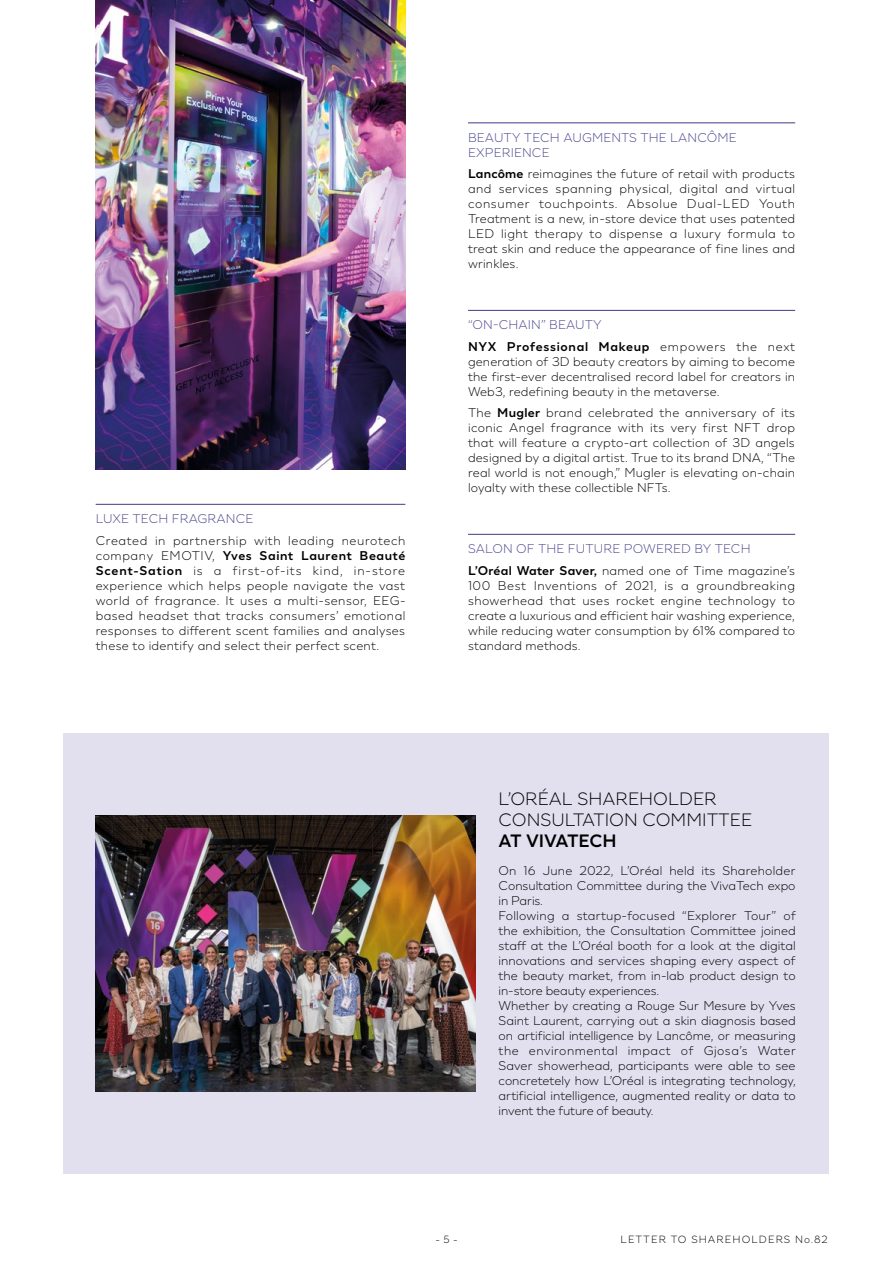
<style>
.page{position:relative;width:893px;height:1263px;background:#fff}
.page>*{position:absolute;margin:0;border:0;box-sizing:border-box;transform-origin:0 0}
.t1{font:300 18px/21px "LOREAL Essentielle";color:#000}
.t2{font:300 12.75px/15px "LOREAL Essentielle";letter-spacing:.01em;color:#000;text-align:justify}
.t3{font:300 12.75px/15px "LOREAL Essentielle";letter-spacing:.01em;color:#49458d}
.t4{font:300 10.5px "LOREAL Essentielle";letter-spacing:.1em;color:#000}
.s1{font-weight:700}
</style>
<div class="page">
<hr style="left:468px;top:310px;width:327px;height:1px;background:#49458d">
<hr style="left:468px;top:534px;width:327px;height:1px;background:#49458d">
<div style="left:64px;top:733px;width:765px;height:441px;background:#e2e0ef"></div>
<hr style="left:96px;top:504px;width:309px;height:1px;background:#49458d">
<hr style="left:468px;top:122px;width:327px;height:1px;background:#49458d">
<img style="left:96px;top:0;width:309px;height:470px">
<img style="left:96px;top:815px;width:379px;height:276px">
<h4 class="t3" style="left:96px;top:511px;width:159px">LUXE TECH FRAGRANCE</h4>
<p class="t2" style="left:96px;top:532px;width:311px">Created in partnership with leading neurotech company EMOTIV, <span class="s1">Yves Saint Laurent Beauté Scent-Sation</span> is a first-of-its kind, in-store experience which helps people navigate the vast world of fragrance. It uses a multi-sensor, EEG&shy;based headset that tracks consumers’ emotional responses to different scent families and analyses these to identify and select their perfect scent.</p>
<h4 class="t3" style="left:468px;top:130px;width:270px">BEAUTY TECH AUGMENTS THE LANCÔME<br>EXPERIENCE</h4>
<p class="t2" style="left:468px;top:166px;width:329px"><span class="s1">Lancôme</span> reimagines the future of retail with products and services spanning physical, digital and virtual consumer touchpoints. Absolue Dual-LED Youth Treatment is a new, in-store device that uses patented LED light therapy to dispense a luxury formula to treat skin and reduce the appearance of fine lines and wrinkles.</p>
<h4 class="t3" style="left:468px;top:317px;width:135px">“ON-CHAIN” BEAUTY</h4>
<p class="t2" style="left:468px;top:339px;width:329px"><span class="s1">NYX Professional Makeup</span> empowers the next generation of 3D beauty creators by aiming to become the first-ever decentralised record label for creators in Web3, redefining beauty in the metaverse.</p>
<p class="t2" style="left:468px;top:405px;width:329px">The <span class="s1">Mugler</span> brand celebrated the anniversary of its iconic Angel fragrance with its very first NFT drop that will feature a crypto-art collection of 3D angels designed by a digital artist. True to its brand DNA, “The real world is not enough,” Mugler is elevating on-chain loyalty with these collectible NFTs.</p>
<h4 class="t3" style="left:468px;top:541px;width:284px">SALON OF THE FUTURE POWERED BY TECH</h4>
<p class="t2" style="left:468px;top:563px;width:329px"><span class="s1">L’Oréal Water Saver,</span> named one of Time magazine’s 100 Best Inventions of 2021, is a groundbreaking showerhead that uses rocket engine technology to create a luxurious and efficient hair washing experience, while reducing water consumption by 61% compared to standard methods.</p>
<h3 class="t1" style="left:499px;top:788px;width:255px">L’ORÉAL SHAREHOLDER<br>CONSULTATION COMMITTEE<br><span class="s1">AT VIVATECH</span></h3>
<p class="t2" style="left:499px;top:863px;width:299px">On 16 June 2022, L’Oréal held its Shareholder Consultation Committee during the VivaTech expo in Paris.</p>
<p class="t2" style="left:499px;top:908px;width:299px">Following a startup-focused “Explorer Tour” of the exhibition, the Consultation Committee joined staff at the L’Oréal booth for a look at the digital innovations and services shaping every aspect of the beauty market, from in-lab product design to in-store beauty experiences.</p>
<p class="t2" style="left:499px;top:998px;width:299px">Whether by creating a Rouge Sur Mesure by Yves Saint Laurent, carrying out a skin diagnosis based on artificial intelligence by Lancôme, or measuring the environmental impact of Gjosa’s Water Saver showerhead, participants were able to see concretetely how L’Oréal is integrating technology, artificial intelligence, augmented reality or data to invent the future of beauty.</p>
<p class="t4" style="left:435px;top:1233px;width:24px">- 5 -</p>
<p class="t4" style="left:620px;top:1233px;width:209px">LETTER TO SHAREHOLDERS No.82</p>
</div>
